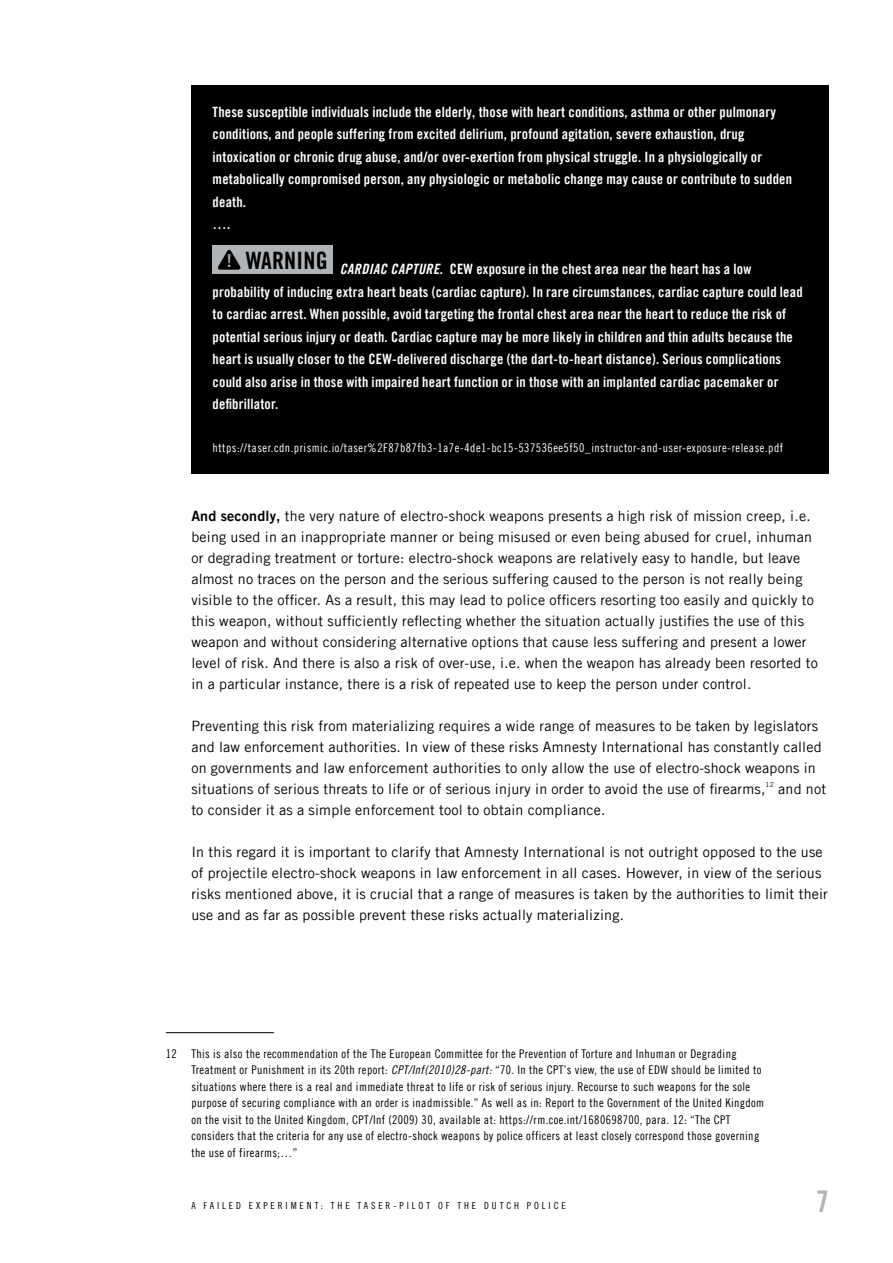
<style>
.page{position:relative;width:893px;height:1263px;background:#fff}
.page>*{position:absolute;margin:0;border:0;box-sizing:border-box;transform-origin:0 0}
.t1{font:30px "Amnesty Trade Gothic Bd Cn 20";color:#b1b4b6}
.t2{font:14.25px/21px "Amnesty Trade Gothic";letter-spacing:.015em;color:#000}
.t3{font:14.25px/22.5px "Amnesty Trade Gothic Bd Cn 20";letter-spacing:.015em;color:#fff}
.t4{font:12px/16.5px "Amnesty Trade Gothic Cn 18";letter-spacing:.03em;color:#000}
.t5{font:12px "Amnesty Trade Gothic Cn 18";letter-spacing:.04em;color:#fff}
.t6{font:9.75px "Amnesty Trade Gothic Cn 18";letter-spacing:.3em;color:#000}
.t7{font:6.75px "Amnesty Trade Gothic";color:#000}
.s1{font-family:"Amnesty Trade Gothic Bd Cn 20 Ob"}
.s2{font-family:"Amnesty Trade Gothic Bd 2"}
.s3{font-family:"Amnesty Trade Gothic Cn 18 Obl"}
</style>
<div class="page">
<div style="left:191px;top:85px;width:638px;height:388px;background:#000"></div>
<div style="left:213px;top:246px;width:120px;height:28px;background:#b1b4b6"></div>
<svg style="left:218px;top:249px;width:23px;height:21px"></svg>
<hr style="left:166px;top:1032px;width:108px;height:1px;background:#000">
<p class="t3" style="left:213px;top:100px;width:581px">These susceptible individuals include the elderly, those with heart conditions, asthma or other pulmonary conditions, and people suffering from excited delirium, profound agitation, severe exhaustion, drug intoxication or chronic drug abuse, and/or over-exertion from physical struggle. In a physiologically or metabolically compromised person, any physiologic or metabolic change may cause or contribute to sudden death.<br>….</p>
<p class="t3" style="left:213px;top:258px;width:592px;text-indent:14px"><sup>!</sup> <sup>WARNING</sup> <span class="s1">CARDIAC CAPTURE</span>. CEW exposure in the chest area near the heart has a low probability of inducing extra heart beats (cardiac capture). In rare circumstances, cardiac capture could lead to cardiac arrest. When possible, avoid targeting the frontal chest area near the heart to reduce the risk of potential serious injury or death. Cardiac capture may be more likely in children and thin adults because the heart is usually closer to the CEW-delivered discharge (the dart-to-heart distance). Serious complications could also arise in those with impaired heart function or in those with an implanted cardiac pacemaker or defibrillator.</p>
<p class="t5" style="left:213px;top:440px;width:572px">https://taser.cdn.prismic.io/taser%2F87b87fb3-1a7e-4de1-bc15-537536ee5f50_instructor-and-user-exposure-release.pdf</p>
<p class="t2" style="left:191px;top:505px;width:628px"><span class="s2">And secondly,</span> the very nature of electro-shock weapons presents a high risk of mission creep, i.e. being used in an inappropriate manner or being misused or even being abused for cruel, inhuman or degrading treatment or torture: electro-shock weapons are relatively easy to handle, but leave almost no traces on the person and the serious suffering caused to the person is not really being visible to the officer. As a result, this may lead to police officers resorting too easily and quickly to this weapon, without sufficiently reflecting whether the situation actually justifies the use of this weapon and without considering alternative options that cause less suffering and present a lower level of risk. And there is also a risk of over-use, i.e. when the weapon has already been resorted to in a particular instance, there is a risk of repeated use to keep the person under control.</p>
<p class="t2" style="left:191px;top:715px;width:632px">Preventing this risk from materializing requires a wide range of measures to be taken by legislators and law enforcement authorities. In view of these risks Amnesty International has constantly called on governments and law enforcement authorities to only allow the use of electro-shock weapons in situations of serious threats to life or of serious injury in order to avoid the use of firearms,</p>
<p class="t7" style="left:766px;top:781px;width:10px">12</p>
<p class="t2" style="left:778px;top:778px;width:49px">and not</p>
<p class="t2" style="left:191px;top:799px;width:416px">to consider it as a simple enforcement tool to obtain compliance.</p>
<p class="t2" style="left:191px;top:841px;width:638px">In this regard it is important to clarify that Amnesty International is not outright opposed to the use of projectile electro-shock weapons in law enforcement in all cases. However, in view of the serious risks mentioned above, it is crucial that a range of measures is taken by the authorities to limit their use and as far as possible prevent these risks actually materializing.</p>
<p class="t4" style="left:191px;top:1045px;width:574px;text-indent:-26px">12 This is also the recommendation of the The European Committee for the Prevention of Torture and Inhuman or Degrading Treatment or Punishment in its 20th report: <span class="s3">CPT/Inf(2010)28-part:</span> “70. In the CPT’s view, the use of EDW should be limited to situations where there is a real and immediate threat to life or risk of serious injury. Recourse to such weapons for the sole purpose of securing compliance with an order is inadmissible.” As well as in: Report to the Government of the United Kingdom on the visit to the United Kingdom, CPT/Inf (2009) 30, available at: https://rm.coe.int/1680698700, para. 12: “The CPT considers that the criteria for any use of electro-shock weapons by police officers at least closely correspond those governing the use of firearms;…”</p>
<p class="t6" style="left:191px;top:1200px;width:376px">A FAILED EXPERIMENT: THE TASER-PILOT OF THE DUTCH POLICE</p>
<h1 class="t1" style="left:816px;top:1183px;width:15px">7</h1>
</div>
